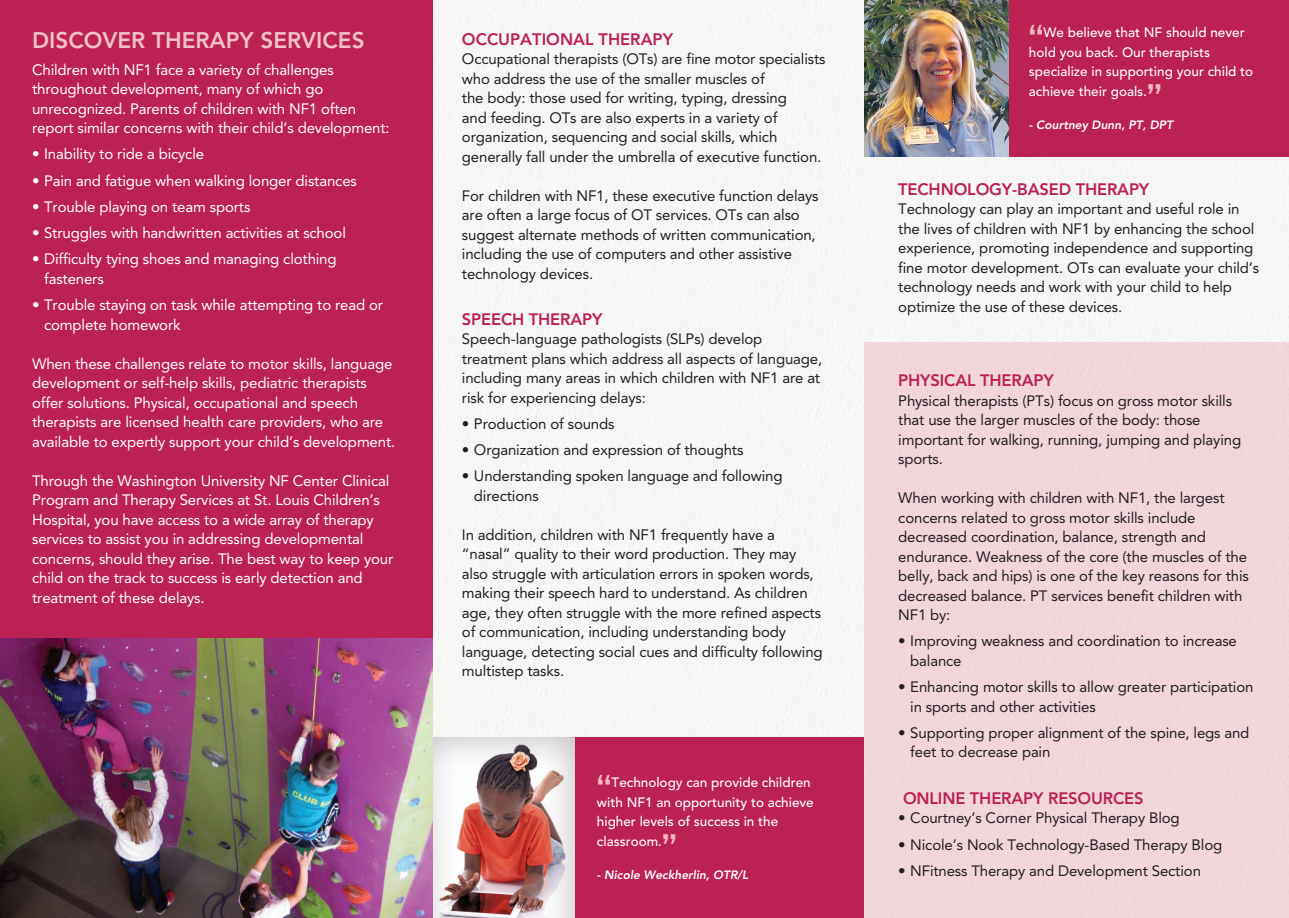
<style>
.page{position:relative;width:1289px;height:918px;background:#fff}
.page>*{position:absolute;margin:0;border:0;box-sizing:border-box;transform-origin:0 0}
.t1{font:33px "Trade Gothic LT Std Bd 2";color:#f2b7c0}
.t2{font:800 22.5px "Avenir LT Std";color:#f4c0c8}
.t3{font:800 16.5px "Avenir LT Std";letter-spacing:-.01em;color:#bc2154}
.t4{font:15px/19.5px "Avenir LT Std";letter-spacing:-.01em;color:#231f20}
.t5{font:15px/19.5px "Avenir LT Std";letter-spacing:-.01em;color:#fff}
.t6{font:500 13.5px/19.5px "Avenir LT Std";color:#fff}
.t7{font:italic 800 12px "Avenir LT Std";color:#fff}
</style>
<div class="page">
<div style="left:433px;top:0;width:856px;height:738px;background:#f6f7f5"></div>
<div style="left:0;top:0;width:433px;height:918px;background:#bc2154"></div>
<div style="left:865px;top:0;width:424px;height:157px;background:#bc2154"></div>
<div style="left:864px;top:342px;width:425px;height:576px;background:#f2d6dc"></div>
<img style="left:864px;top:0;width:144px;height:157px">
<div style="left:432px;top:738px;width:432px;height:180px;background:#bc2154"></div>
<div style="left:423px;top:735px;width:155px;height:183px;background:#231f20;opacity:.32"></div>
<img style="left:0;top:638px;width:433px;height:280px">
<h2 class="t2" style="left:32px;top:27px;width:334px">DISCOVER THERAPY SERVICES</h2>
<p class="t5" style="left:32px;top:60px;width:359px">Children with NF1 face a variety of challenges throughout development, many of which go unrecognized. Parents of children with NF1 often report similar concerns with their child’s development:</p>
<p class="t5" style="left:32px;top:144px;width:174px">• Inability to ride a bicycle</p>
<p class="t5" style="left:32px;top:171px;width:326px">• Pain and fatigue when walking longer distances</p>
<p class="t5" style="left:32px;top:197px;width:220px">• Trouble playing on team sports</p>
<p class="t5" style="left:32px;top:223px;width:315px">• Struggles with handwritten activities at school</p>
<p class="t5" style="left:44px;top:249px;width:294px;text-indent:-12px">• Difficulty tying shoes and managing clothing fasteners</p>
<p class="t5" style="left:44px;top:295px;width:341px;text-indent:-12px">• Trouble staying on task while attempting to read or complete homework</p>
<p class="t5" style="left:32px;top:354px;width:365px">When these challenges relate to motor skills, language development or self-help skills, pediatric therapists offer solutions. Physical, occupational and speech therapists are licensed health care providers, who are available to expertly support your child’s development.</p>
<p class="t5" style="left:32px;top:471px;width:363px">Through the Washington University NF Center Clinical Program and Therapy Services at St. Louis Children’s Hospital, you have access to a wide array of therapy services to assist you in addressing developmental concerns, should they arise. The best way to keep your child on the track to success is early detection and treatment of these delays.</p>
<p class="t3" style="left:462px;top:29px;width:213px">OCCUPATIONAL THERAPY</p>
<p class="t4" style="left:462px;top:50px;width:365px">Occupational therapists (OTs) are fine motor specialists who address the use of the smaller muscles of<br>the body: those used for writing, typing, dressing<br>and feeding. OTs are also experts in a variety of organization, sequencing and social skills, which generally fall under the umbrella of executive function.</p>
<p class="t4" style="left:462px;top:186px;width:358px">For children with NF1, these executive function delays are often a large focus of OT services. OTs can also suggest alternate methods of written communication, including the use of computers and other assistive technology devices.</p>
<p class="t3" style="left:462px;top:309px;width:142px">SPEECH THERAPY</p>
<p class="t4" style="left:462px;top:329px;width:362px">Speech-language pathologists (SLPs) develop treatment plans which address all aspects of language, including many areas in which children with NF1 are at risk for experiencing delays:</p>
<p class="t4" style="left:462px;top:414px;width:154px">• Production of sounds</p>
<p class="t4" style="left:462px;top:440px;width:283px">• Organization and expression of thoughts</p>
<p class="t4" style="left:474px;top:467px;width:310px;text-indent:-12px">• Understanding spoken language and following directions</p>
<p class="t4" style="left:462px;top:525px;width:362px">In addition, children with NF1 frequently have a “nasal” quality to their word production. They may also struggle with articulation errors in spoken words, making their speech hard to understand. As children age, they often struggle with the more refined aspects of communication, including understanding body language, detecting social cues and difficulty following multistep tasks.</p>
<h1 class="t1" style="left:597px;top:767px;width:16px">“</h1>
<p class="t6" style="left:597px;top:773px;width:218px;text-indent:15px">Technology can provide children with NF1 an opportunity to achieve higher levels of success in the classroom.</p>
<h1 class="t1" style="left:662px;top:826px;width:16px">”</h1>
<p class="t7" style="left:597px;top:868px;width:153px">- Nicole Weckherlin, OTR/L</p>
<h1 class="t1" style="left:1029px;top:17px;width:16px">“</h1>
<p class="t6" style="left:1029px;top:23px;width:226px;text-indent:15px">We believe that NF should never hold you back. Our therapists specialize in supporting your child to achieve their goals.</p>
<h1 class="t1" style="left:1147px;top:76px;width:16px">”</h1>
<p class="t7" style="left:1029px;top:118px;width:146px">- Courtney Dunn, PT, DPT</p>
<p class="t3" style="left:898px;top:180px;width:253px">TECHNOLOGY-BASED THERAPY</p>
<p class="t4" style="left:898px;top:200px;width:363px">Technology can play an important and useful role in the lives of children with NF1 by enhancing the school experience, promoting independence and supporting fine motor development. OTs can evaluate your child’s technology needs and work with your child to help optimize the use of these devices.</p>
<p class="t3" style="left:898px;top:371px;width:157px">PHYSICAL THERAPY</p>
<p class="t4" style="left:898px;top:391px;width:344px">Physical therapists (PTs) focus on gross motor skills that use the larger muscles of the body: those important for walking, running, jumping and playing sports.</p>
<p class="t4" style="left:898px;top:488px;width:352px">When working with children with NF1, the largest concerns related to gross motor skills include decreased coordination, balance, strength and endurance. Weakness of the core (the muscles of the belly, back and hips) is one of the key reasons for this decreased balance. PT services benefit children with NF1 by:</p>
<p class="t4" style="left:910px;top:632px;width:328px;text-indent:-12px">• Improving weakness and coordination to increase balance</p>
<p class="t4" style="left:910px;top:677px;width:345px;text-indent:-12px">• Enhancing motor skills to allow greater participation in sports and other activities</p>
<p class="t4" style="left:910px;top:723px;width:341px;text-indent:-12px">• Supporting proper alignment of the spine, legs and feet to decrease pain</p>
<p class="t3" style="left:903px;top:788px;width:242px">ONLINE THERAPY RESOURCES</p>
<p class="t4" style="left:898px;top:809px;width:283px">• Courtney’s Corner Physical Therapy Blog</p>
<p class="t4" style="left:898px;top:835px;width:325px">• Nicole’s Nook Technology-Based Therapy Blog</p>
<p class="t4" style="left:898px;top:861px;width:304px">• NFitness Therapy and Development Section</p>
</div>
